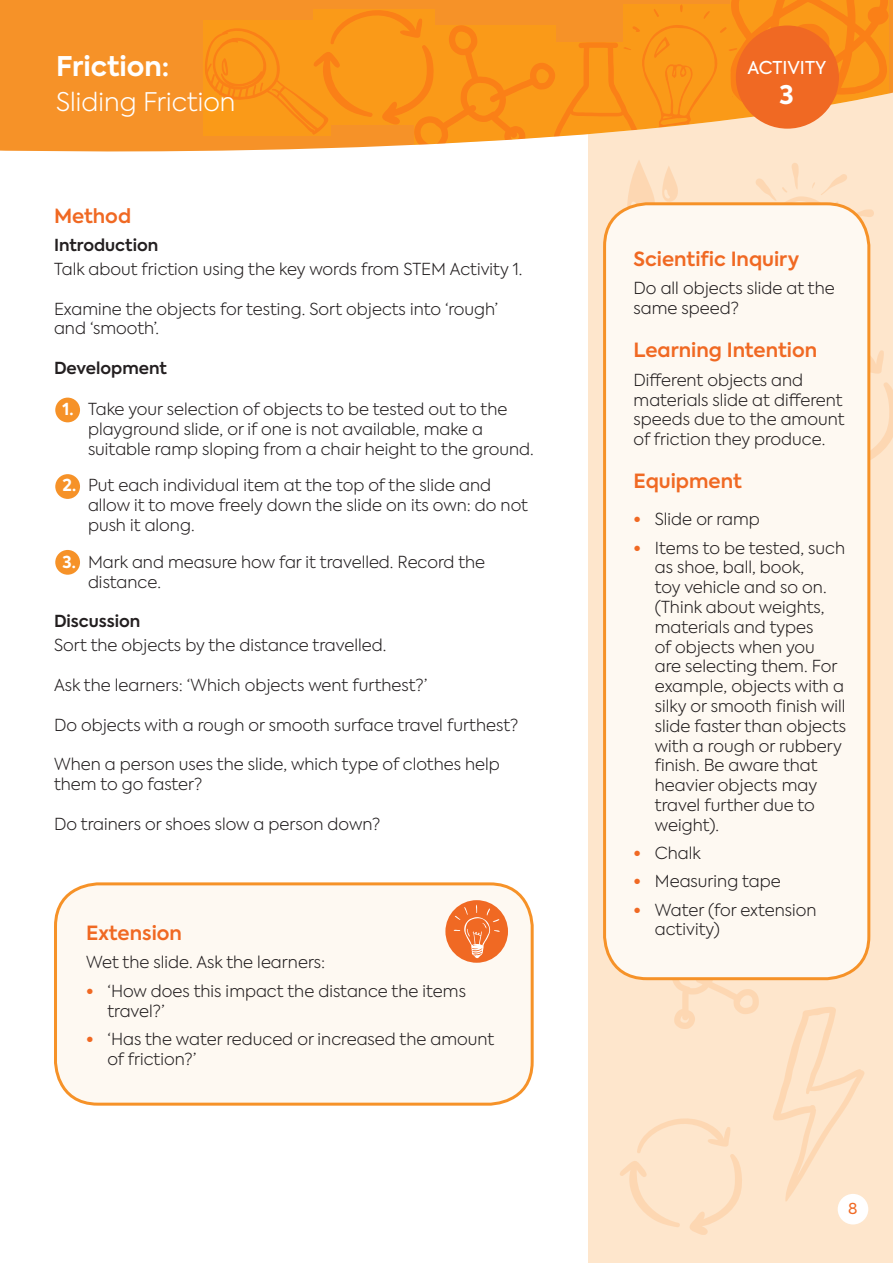
<style>
.page{position:relative;width:893px;height:1263px;background:#fff}
.page>*{position:absolute;margin:0;border:0;box-sizing:border-box;transform-origin:0 0}
.t1{font:700 27px "Axiforma";color:#fff}
.t2{font:300 25.5px "Axiforma";color:#fff}
.t3{font:700 25.5px "Axiforma";color:#fff}
.t4{font:600 19.5px "Axiforma";color:#f06923}
.t5{font:17.7px "Axiforma";color:#fff}
.Body_Copy{font:300 16.5px/19.8px "Axiforma";color:#231f20}
.t6{font:600 16.5px "Axiforma";color:#231f20}
.t7{font:15px "Axiforma";color:#f06923}
.s1{font-weight:700;color:#fff}
.s2{font-weight:700;color:#f06923}
</style>
<div class="page">
<div style="left:588px;top:1px;width:305px;height:1262px;background:#fee6cc"></div>
<svg style="left:624px;top:165px;width:269px;height:505px"></svg>
<svg style="left:0;top:0;width:893px;height:165px;fill:#f69228"></svg>
<svg style="left:204px;top:0;width:685px;height:152px"></svg>
<div style="left:736px;top:26px;width:103px;height:103px;background:#f06923;border-radius:50%"></div>
<svg style="left:619px;top:944px;width:251px;height:291px"></svg>
<div style="left:605px;top:204px;width:264px;height:775px;background:#fef9f2;border-radius:43px"></div>
<div style="left:603px;top:202px;width:267px;height:778px;border:3px solid #f69228;border-radius:43px"></div>
<div style="left:55px;top:398px;width:25px;height:24px;background:#f69228;border-radius:50%"></div>
<div style="left:55px;top:474px;width:25px;height:25px;background:#f69228;border-radius:50%"></div>
<div style="left:55px;top:550px;width:25px;height:25px;background:#f69228;border-radius:50%"></div>
<div style="left:56px;top:884px;width:476px;height:220px;background:#fef9f2;border-radius:43px"></div>
<div style="left:54px;top:882px;width:480px;height:224px;border:3px solid #f69228;border-radius:43px"></div>
<div style="left:445px;top:900px;width:63px;height:63px;background:#f06923;border-radius:50%"></div>
<svg style="left:454px;top:905px;width:46px;height:53px"></svg>
<h1 class="t1" style="left:56px;top:48px;width:115px">Friction:</h1>
<h2 class="t2" style="left:56px;top:85px;width:181px">Sliding Friction</h2>
<h1 class="t4" style="left:54px;top:202px;width:79px">Method</h1>
<h2 class="t6" style="left:54px;top:234px;width:106px">Introduction</h2>
<p class="Body_Copy" style="left:54px;top:259px;width:470px">Talk about friction using the key words from STEM Activity 1.</p>
<p class="Body_Copy" style="left:54px;top:299px;width:446px">Examine the objects for testing. Sort objects into ‘rough’ and ‘smooth’.</p>
<h2 class="t6" style="left:54px;top:357px;width:114px">Development</h2>
<p class="Body_Copy" style="left:88px;top:399px;width:447px;text-indent:-26px"><span class="s1">1.</span> Take your selection of objects to be tested out to the playground slide, or if one is not available, make a suitable ramp sloping from a chair height to the ground.</p>
<p class="Body_Copy" style="left:88px;top:475px;width:442px;text-indent:-26px"><span class="s1">2.</span> Put each individual item at the top of the slide and allow it to move freely down the slide on its own: do not push it along.</p>
<p class="Body_Copy" style="left:88px;top:552px;width:399px;text-indent:-26px"><span class="s1">3.</span> Mark and measure how far it travelled. Record the distance.</p>
<h2 class="t6" style="left:54px;top:610px;width:88px">Discussion</h2>
<p class="Body_Copy" style="left:54px;top:635px;width:334px">Sort the objects by the distance travelled.</p>
<p class="Body_Copy" style="left:54px;top:675px;width:375px">Ask the learners: ‘Which objects went furthest?’</p>
<p class="Body_Copy" style="left:54px;top:714px;width:466px">Do objects with a rough or smooth surface travel furthest?</p>
<p class="Body_Copy" style="left:54px;top:754px;width:447px">When a person uses the slide, which type of clothes help them to go faster?</p>
<p class="Body_Copy" style="left:54px;top:813px;width:328px">Do trainers or shoes slow a person down?</p>
<h1 class="t4" style="left:86px;top:920px;width:97px">Extension</h1>
<p class="Body_Copy" style="left:86px;top:952px;width:240px">Wet the slide. Ask the learners:</p>
<p class="Body_Copy" style="left:107px;top:981px;width:360px;text-indent:-21px"><span class="s2">•</span> ‘How does this impact the distance the items travel?’</p>
<p class="Body_Copy" style="left:107px;top:1029px;width:389px;text-indent:-21px"><span class="s2">•</span> ‘Has the water reduced or increased the amount of friction?’</p>
<p class="t5" style="left:747px;top:56px;width:80px">ACTIVITY</p>
<h2 class="t3" style="left:779px;top:78px;width:16px">3</h2>
<h1 class="t4" style="left:634px;top:246px;width:167px">Scientific Inquiry</h1>
<p class="Body_Copy" style="left:634px;top:278px;width:203px">Do all objects slide at the same speed?</p>
<h1 class="t4" style="left:634px;top:337px;width:185px">Learning Intention</h1>
<p class="Body_Copy" style="left:634px;top:370px;width:212px">Different objects and materials slide at different speeds due to the amount of friction they produce.</p>
<h1 class="t4" style="left:634px;top:468px;width:110px">Equipment</h1>
<p class="Body_Copy" style="left:634px;top:509px;width:128px"><span class="s2">•</span> Slide or ramp</p>
<p class="Body_Copy" style="left:655px;top:538px;width:193px;text-indent:-21px"><span class="s2">•</span> Items to be tested, such as shoe, ball, book,<br>toy vehicle and so on. (Think about weights, materials and types<br>of objects when you<br>are selecting them. For example, objects with a silky or smooth finish will slide faster than objects with a rough or rubbery finish. Be aware that heavier objects may travel further due to weight).</p>
<p class="Body_Copy" style="left:634px;top:843px;width:69px"><span class="s2">•</span> Chalk</p>
<p class="Body_Copy" style="left:634px;top:871px;width:149px"><span class="s2">•</span> Measuring tape</p>
<p class="Body_Copy" style="left:655px;top:900px;width:163px;text-indent:-21px"><span class="s2">•</span> Water (for extension activity)</p>
<p class="t7" style="left:848px;top:1199px;width:11px">8</p>
</div>
